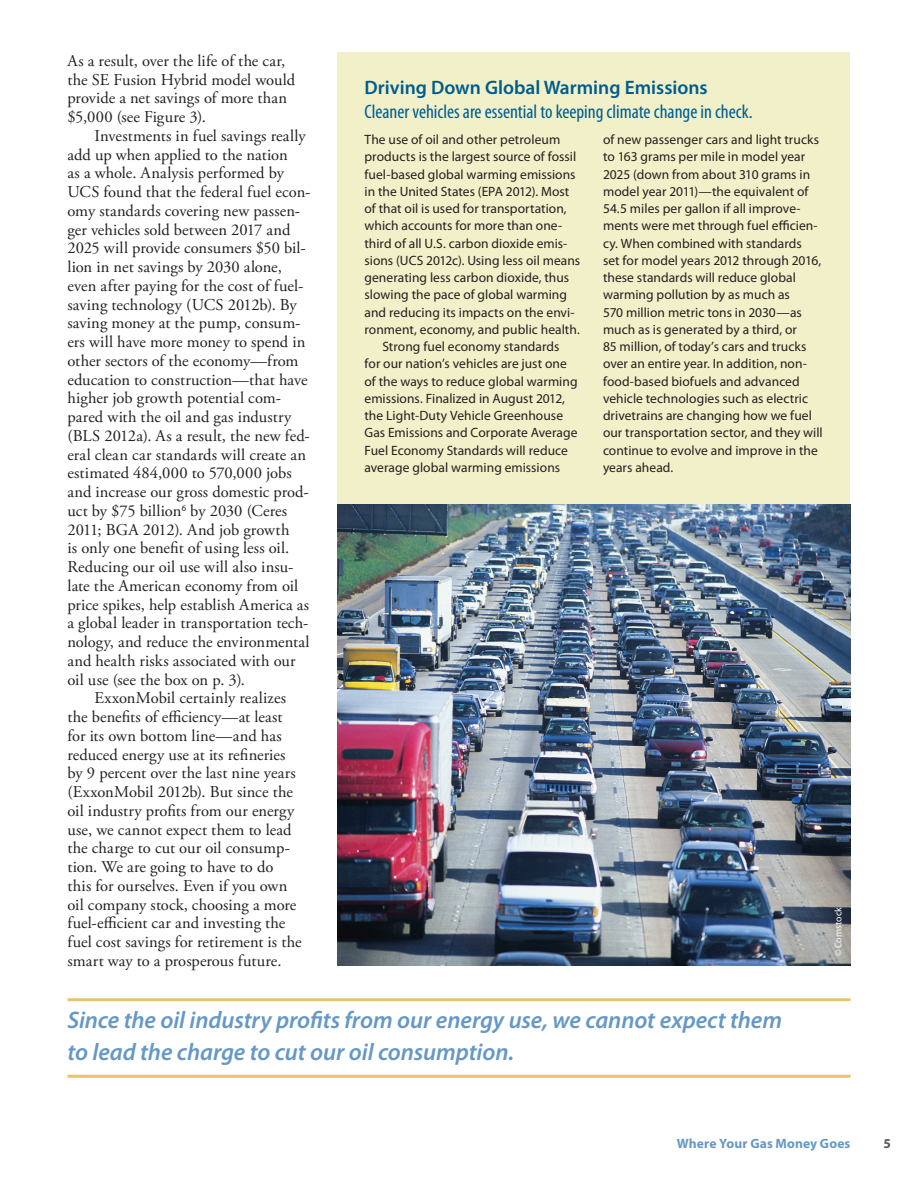
<style>
.page{position:relative;width:918px;height:1188px;background:#fff}
.page>*{position:absolute;margin:0;border:0;box-sizing:border-box;transform-origin:0 0}
.pullquote{font:italic 600 24px/31.5px "Myriad Pro";letter-spacing:-.005em;color:#6698c6}
.box_lede{font:condensed 19.5px "Myriad Pro";color:#015c8d}
.box_head{font:600 19.5px "Myriad Pro";color:#015c8d}
.text_following{font:16.5px/18.8px "Adobe Garamond Pro";letter-spacing:.005em;color:#231f20}
.box_text_following{font:13.5px/17.2px "Myriad Pro";letter-spacing:.005em;color:#231f20}
.box_text_first{font:13.5px/17.2px "Myriad Pro";letter-spacing:.005em;color:#231f20}
.t1{font:700 13.5px "Myriad Pro";letter-spacing:.01em;color:#6698c6}
.t2{font:700 13.5px "Myriad Pro";color:#57585a}
.credit__legal{font:9.75px "Myriad Pro";letter-spacing:.01em;color:#fff}
</style>
<div class="page">
<div style="left:338px;top:52px;width:512px;height:542px;background:#f1f0c9"></div>
<hr style="left:68px;top:998px;width:782px;height:3px;background:#e6c568">
<hr style="left:68px;top:1075px;width:782px;height:3px;background:#e6c568">
<img style="left:338px;top:504px;width:512px;height:461px">
<p class="text_following" style="left:68px;top:52px;width:229px">As a result, over the life of the car, the SE Fusion Hybrid model would provide a net savings of more than $5,000 (see Figure 3).</p>
<p class="text_following" style="left:68px;top:127px;width:245px;text-indent:27px">Investments in fuel savings really add up when applied to the nation<br>as a whole. Analysis performed by UCS found that the federal fuel econ&shy;omy standards covering new passen&shy;ger vehicles sold between 2017 and 2025 will provide consumers $50 bil&shy;lion in net savings by 2030 alone, even after paying for the cost of fuel&shy;saving technology (UCS 2012b). By saving money at the pump, consum&shy;ers will have more money to spend in other sectors of the economy—from education to construction—that have higher job growth potential com&shy;pared with the oil and gas industry (BLS 2012a). As a result, the new fed&shy;eral clean car standards will create an estimated 484,000 to 570,000 jobs and increase our gross domestic prod&shy;uct by $75 billion<sup>6</sup> by 2030 (Ceres 2011; BGA 2012). And job growth<br>is only one benefit of using less oil.<br>Reducing our oil use will also insu&shy;late the American economy from oil price spikes, help establish America as a global leader in transportation tech&shy;nology, and reduce the environmental and health risks associated with our oil use (see the box on p. 3).</p>
<p class="text_following" style="left:68px;top:689px;width:236px;text-indent:27px">ExxonMobil certainly realizes the benefits of efficiency—at least for its own bottom line—and has reduced energy use at its refineries by 9 percent over the last nine years (ExxonMobil 2012b). But since the oil industry profits from our energy use, we cannot expect them to lead the charge to cut our oil consump&shy;tion. We are going to have to do<br>this for ourselves. Even if you own oil company stock, choosing a more fuel-efficient car and investing the fuel cost savings for retirement is the smart way to a prosperous future.</p>
<p class="box_head" style="left:364px;top:75px;width:345px">Driving Down Global Warming Emissions</p>
<p class="box_lede" style="left:364px;top:100px;width:390px">Cleaner vehicles are essential to keeping climate change in check.</p>
<p class="box_text_first" style="left:364px;top:131px;width:217px">The use of oil and other petroleum products is the largest source of fossil fuel-based global warming emissions in the United States (EPA 2012). Most of that oil is used for transportation, which accounts for more than one&shy;third of all U.S. carbon dioxide emis&shy;sions (UCS 2012c). Using less oil means generating less carbon dioxide, thus slowing the pace of global warming and reducing its impacts on the envi&shy;ronment, economy, and public health.</p>
<p class="box_text_following" style="left:364px;top:338px;width:215px;text-indent:18px">Strong fuel economy standards for our nation’s vehicles are just one of the ways to reduce global warming emissions. Finalized in August 2012, the Light-Duty Vehicle Greenhouse Gas Emissions and Corporate Average Fuel Economy Standards will reduce average global warming emissions</p>
<p class="box_text_following" style="left:603px;top:131px;width:221px">of new passenger cars and light trucks to 163 grams per mile in model year 2025 (down from about 310 grams in model year 2011)—the equivalent of 54.5 miles per gallon if all improve&shy;ments were met through fuel efficien&shy;cy. When combined with standards<br>set for model years 2012 through 2016, these standards will reduce global warming pollution by as much as<br>570 million metric tons in 2030—as much as is generated by a third, or<br>85 million, of today’s cars and trucks over an entire year. In addition, non&shy;food-based biofuels and advanced vehicle technologies such as electric drivetrains are changing how we fuel our transportation sector, and they will continue to evolve and improve in the years ahead.</p>
<p class="credit__legal" style="left:832px;top:956px;width:51px;rotate:-90deg">©Comstock</p>
<p class="pullquote" style="left:68px;top:1004px;width:716px">Since the oil industry profits from our energy use, we cannot expect them to lead the charge to cut our oil consumption.</p>
<p class="t1" style="left:677px;top:1134px;width:175px">Where Your Gas Money Goes</p>
<p class="t2" style="left:884px;top:1134px;width:9px">5</p>
</div>
